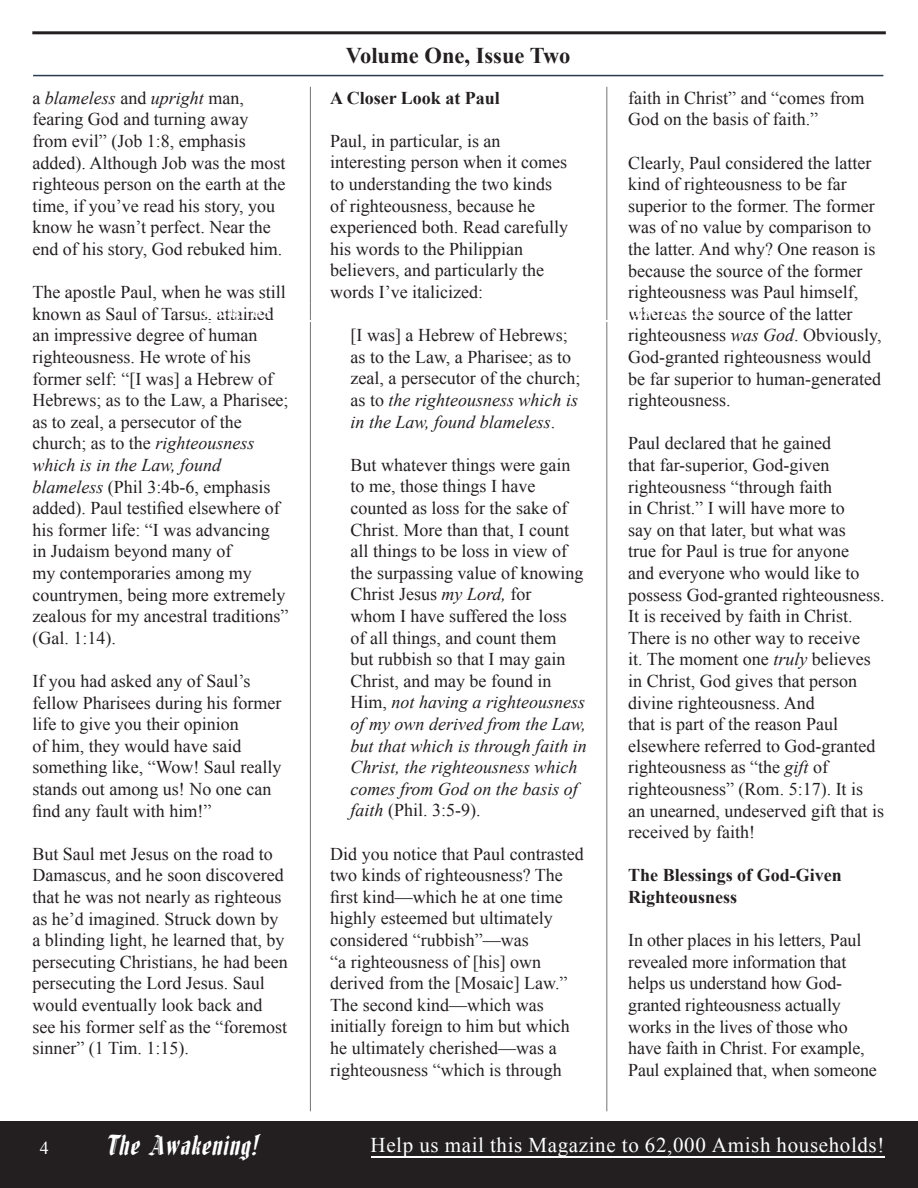
<style>
.page{position:relative;width:918px;height:1188px;background:#fff}
.page>*{position:absolute;margin:0;border:0;box-sizing:border-box;transform-origin:0 0}
.t1{font:italic 30px "Fenwick Woodtype";color:#fff}
.t2{font:700 22.5px "Times New Roman";color:#231f20}
.t3{font:21px "Times New Roman";letter-spacing:.03em;color:#fff}
.t4{font:18px/21.6px "Times New Roman";color:#231f20}
.t5{font:700 18px/21.6px "Times New Roman";color:#231f20}
.t6{font:18px "Times New Roman";color:#fff}
.s1{font-style:italic}
</style>
<div class="page">
<div style="left:0;top:1122px;width:918px;height:66px;background:#231f20"></div>
<hr style="left:32px;top:31px;width:854px;height:3px;background:#231f20">
<hr style="left:33px;top:75px;width:850px;height:1px;background:#293c4f">
<hr style="left:310px;top:87px;width:1px;height:1024px;background:#737473">
<hr style="left:606px;top:87px;width:1px;height:1024px;background:#737473">
<hr style="left:203px;top:321px;width:506px;height:1px;background:#fff">
<hr style="left:371px;top:1156px;width:513px;height:1px;background:#fff">
<p class="t4" style="left:32px;top:87px;width:254px">a <span class="s1">blameless</span> and <span class="s1">upright</span> man, fearing God and turning away from evil” (Job 1:8, emphasis added). Although Job was the most righteous person on the earth at the time, if you’ve read his story, you know he wasn’t perfect. Near the end of his story, God rebuked him.</p>
<p class="t4" style="left:32px;top:281px;width:258px">The apostle Paul, when he was still known as Saul of Tarsus, attained an impressive degree of human righteousness. He wrote of his former self: “[I was] a Hebrew of<br>Hebrews; as to the Law, a Pharisee; as to zeal, a persecutor of the church; as to the <span class="s1">righteousness which is in the Law, found blameless</span> (Phil 3:4b-6, emphasis added). Paul testified elsewhere of his former life: “I was advancing<br>in Judaism beyond many of<br>my contemporaries among my countrymen, being more extremely zealous for my ancestral traditions” (Gal. 1:14).</p>
<p class="t4" style="left:32px;top:670px;width:251px">If you had asked any of Saul’s fellow Pharisees during his former life to give you their opinion<br>of him, they would have said something like, “Wow! Saul really stands out among us! No one can find any fault with him!”</p>
<p class="t4" style="left:32px;top:843px;width:257px">But Saul met Jesus on the road to<br>Damascus, and he soon discovered that he was not nearly as righteous as he’d imagined. Struck down by a blinding light, he learned that, by persecuting Christians, he had been persecuting the Lord Jesus. Saul would eventually look back and see his former self as the “foremost sinner” (1 Tim. 1:15).</p>
<p class="t2" style="left:346px;top:40px;width:226px">Volume One, Issue Two</p>
<p class="t5" style="left:330px;top:86px;width:171px">A Closer Look at Paul</p>
<p class="t4" style="left:330px;top:130px;width:239px">Paul, in particular, is an interesting person when it comes to understanding the two kinds of righteousness, because he experienced both. Read carefully his words to the Philippian believers, and particularly the words I’ve italicized:</p>
<p class="t4" style="left:351px;top:324px;width:231px">[I was] a Hebrew of Hebrews; as to the Law, a Pharisee; as to zeal, a persecutor of the church; as to <span class="s1">the righteousness which is in the Law, found blameless</span>.</p>
<p class="t4" style="left:351px;top:454px;width:238px">But whatever things were gain to me, those things I have counted as loss for the sake of<br>Christ. More than that, I count all things to be loss in view of the surpassing value of knowing<br>Christ Jesus <span class="s1">my Lord,</span> for<br>whom I have suffered the loss<br>of all things, and count them<br>but rubbish so that I may gain<br>Christ, and may be found in<br>Him, <span class="s1">not having a righteousness of my own derived from the Law, but that which is through faith in<br>Christ, the righteousness which comes from God on the basis of faith</span> (Phil. 3:5-9).</p>
<p class="t4" style="left:330px;top:842px;width:255px">Did you notice that Paul contrasted two kinds of righteousness? The first kind—which he at one time highly esteemed but ultimately considered “rubbish”—was<br>“a righteousness of [his] own derived from the [Mosaic] Law.”<br>The second kind—which was initially foreign to him but which he ultimately cherished—was a righteousness “which is through</p>
<p class="t4" style="left:628px;top:87px;width:238px">faith in Christ” and “comes from<br>God on the basis of faith.”</p>
<p class="t4" style="left:628px;top:151px;width:255px">Clearly, Paul considered the latter kind of righteousness to be far superior to the former. The former was of no value by comparison to the latter. And why? One reason is because the source of the former righteousness was Paul himself, whereas the source of the latter righteousness <span class="s1">was God</span>. Obviously,<br>God-granted righteousness would be far superior to human-generated righteousness.</p>
<p class="t4" style="left:628px;top:432px;width:258px">Paul declared that he gained<br>that far-superior, God-given righteousness “through faith<br>in Christ.” I will have more to<br>say on that later, but what was<br>true for Paul is true for anyone<br>and everyone who would like to possess God-granted righteousness.<br>It is received by faith in Christ.<br>There is no other way to receive<br>it. The moment one <span class="s1">truly</span> believes in Christ, God gives that person divine righteousness. And<br>that is part of the reason Paul elsewhere referred to God-granted righteousness as “the <span class="s1">gift</span> of righteousness” (Rom. 5:17). It is an unearned, undeserved gift that is received by faith!</p>
<p class="t5" style="left:628px;top:864px;width:215px">The Blessings of God-Given<br>Righteousness</p>
<p class="t4" style="left:628px;top:929px;width:250px">In other places in his letters, Paul revealed more information that helps us understand how God&shy;granted righteousness actually works in the lives of those who have faith in Christ. For example,<br>Paul explained that, when someone</p>
<p class="t1" style="left:105px;top:1128px;width:162px">The Awakening!</p>
<p class="t6" style="left:40px;top:1136px;width:10px">4</p>
<p class="t3" style="left:371px;top:1131px;width:515px">Help us mail this Magazine to 62,000 Amish households!</p>
</div>
